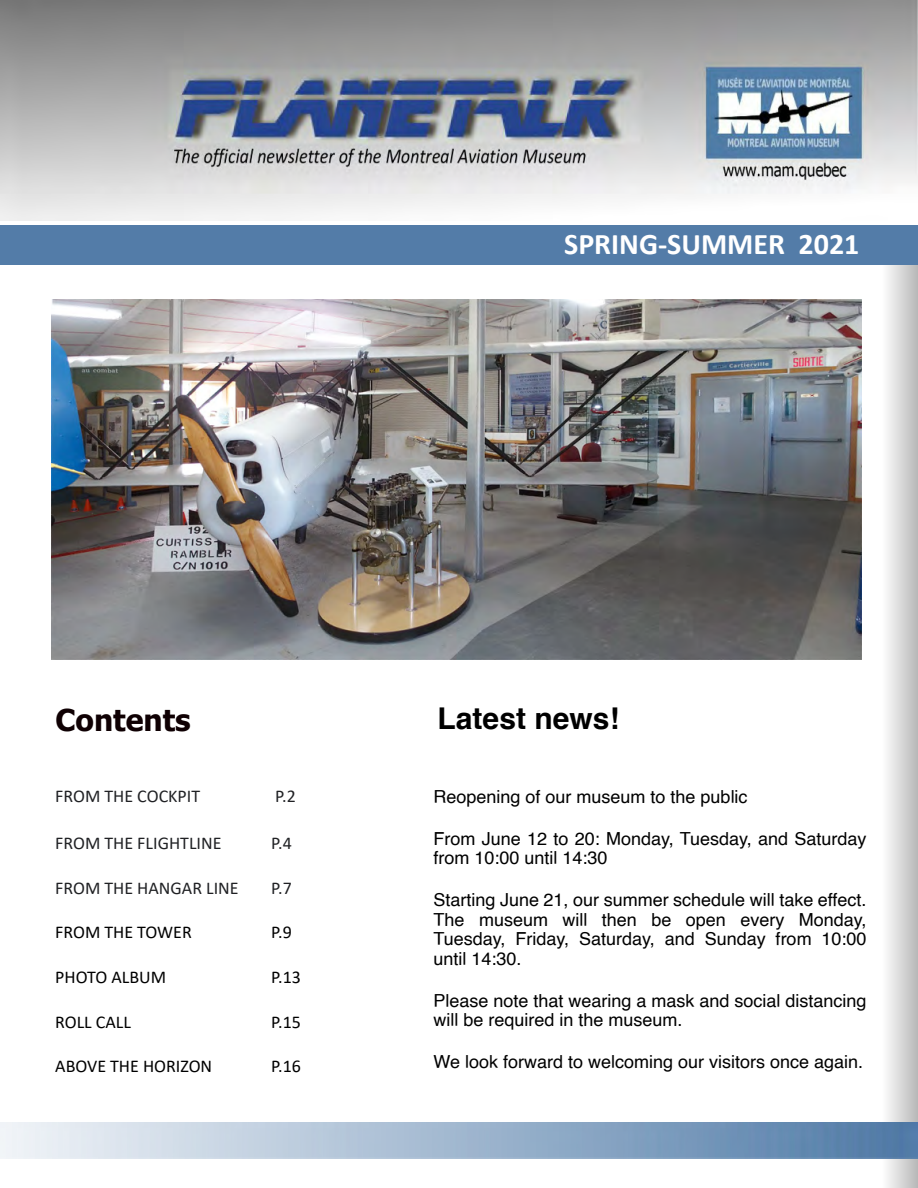
<style>
.page{position:relative;width:918px;height:1188px;background:#fff}
.page>*{position:absolute;margin:0;border:0;box-sizing:border-box;transform-origin:0 0}
.t1{font:700 30px "Calibri";color:#fff}
.t2{font:700 30px "Helvetica";color:#000}
.t3{font:700 30px "Tahoma";color:#0f0003}
.t4{font:18px/19.4px "Helvetica";color:#000}
.t5{font:18px "Calibri";color:#000}
.t6{font:18px "Calibri";color:#202124}
</style>
<div class="page">
<div style="left:0;top:225px;width:918px;height:40px;background:#537ca8"></div>
<div style="left:882px;top:266px;width:36px;height:922px;background:linear-gradient(to right,#fdfdfe,#bababa)"></div>
<img style="left:0;top:1123px;width:918px;height:35px">
<img style="left:0;top:0;width:918px;height:221px">
<img style="left:52px;top:300px;width:809px;height:360px">
<h1 class="t1" style="left:564px;top:231px;width:297px">SPRING-SUMMER 2021</h1>
<h1 class="t3" style="left:56px;top:708px;width:137px">Contents</h1>
<h1 class="t2" style="left:438px;top:706px;width:183px">Latest news!</h1>
<p class="t6" style="left:55px;top:789px;width:146px">FROM THE COCKPIT</p>
<p class="t6" style="left:275px;top:789px;width:22px">P.2</p>
<p class="t6" style="left:55px;top:835px;width:168px">FROM THE FLIGHTLINE</p>
<p class="t6" style="left:271px;top:835px;width:22px">P.4</p>
<p class="t6" style="left:55px;top:880px;width:185px">FROM THE HANGAR LINE</p>
<p class="t6" style="left:271px;top:880px;width:22px">P.7</p>
<p class="t5" style="left:55px;top:925px;width:138px">FROM THE TOWER</p>
<p class="t5" style="left:271px;top:925px;width:22px">P.9</p>
<p class="t5" style="left:55px;top:969px;width:112px">PHOTO ALBUM</p>
<p class="t5" style="left:271px;top:969px;width:31px">P.13</p>
<p class="t5" style="left:55px;top:1014px;width:77px">ROLL CALL</p>
<p class="t5" style="left:271px;top:1014px;width:31px">P.15</p>
<p class="t5" style="left:55px;top:1059px;width:159px">ABOVE THE HORIZON</p>
<p class="t5" style="left:271px;top:1059px;width:31px">P.16</p>
<p class="t4" style="left:434px;top:788px;width:316px">Reopening of our museum to the public</p>
<p class="t4" style="left:434px;top:830px;width:435px">From June 12 to 20: Monday, Tuesday, and Saturday from 10:00 until 14:30</p>
<p class="t4" style="left:434px;top:891px;width:435px;text-align:justify">Starting June 21, our summer schedule will take effect.<br>The museum will then be open every Monday, Tuesday, Friday, Saturday, and Sunday from 10:00 until 14:30.</p>
<p class="t4" style="left:434px;top:992px;width:435px">Please note that wearing a mask and social distancing will be required in the museum.</p>
<p class="t4" style="left:434px;top:1053px;width:431px">We look forward to welcoming our visitors once again.</p>
</div>
